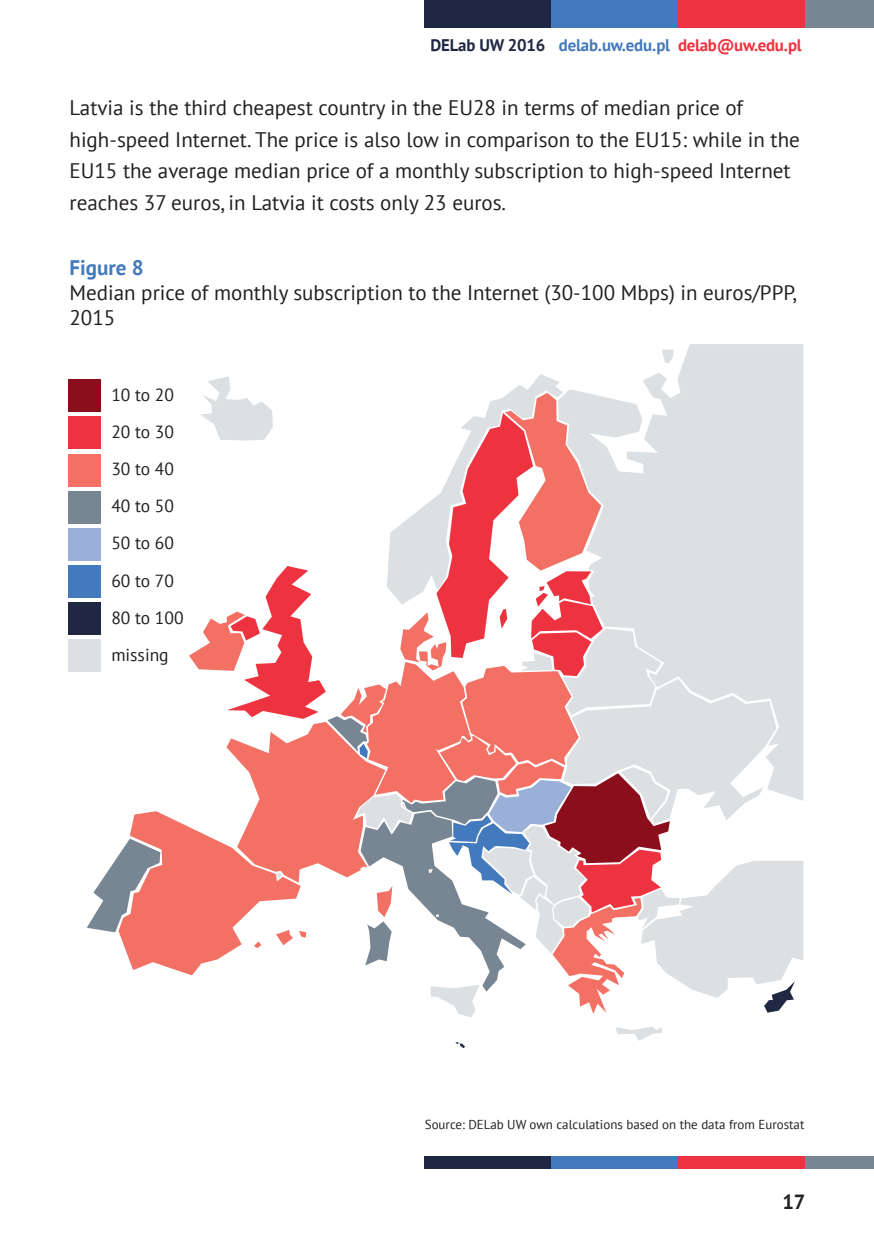
<style>
.page{position:relative;width:874px;height:1241px;background:#fff}
.page>*{position:absolute;margin:0;border:0;box-sizing:border-box;transform-origin:0 0}
.t1{font:21px/31.5px "PT Sans";color:#231f20}
.t2{font:700 21px "PT Sans";color:#4379bd}
.t3{font:700 20.47px "PT Sans";color:#231f20}
.t4{font:17.5px/37.1px "PT Sans";color:#231f20}
.t5{font:700 16.8px "PT Sans";letter-spacing:-.01em;color:#4379bd}
.t6{font:12.95px "PT Sans";color:#231f20}
.s1{color:#1f2743}
.s2{color:#ee3340}
</style>
<div class="page">
<div style="left:804px;top:1156px;width:69px;height:12px;background:#788592"></div>
<div style="left:677px;top:1156px;width:127px;height:12px;background:#ee3340"></div>
<div style="left:551px;top:1156px;width:126px;height:12px;background:#4379bd"></div>
<div style="left:424px;top:1156px;width:127px;height:12px;background:#1f2743"></div>
<div style="left:804px;top:0;width:69px;height:27px;background:#788592"></div>
<div style="left:677px;top:0;width:127px;height:27px;background:#ee3340"></div>
<div style="left:551px;top:0;width:126px;height:27px;background:#4379bd"></div>
<div style="left:424px;top:0;width:127px;height:27px;background:#1f2743"></div>
<svg style="left:616px;top:1026px;width:46px;height:14px"></svg>
<svg style="left:657px;top:344px;width:146px;height:30px;fill:#dde0e3"></svg>
<svg style="left:661px;top:349px;width:12px;height:14px"></svg>
<svg style="left:87px;top:374px;width:716px;height:643px"></svg>
<svg style="left:455px;top:1042px;width:10px;height:5px"></svg>
<div style="left:68px;top:416px;width:33px;height:33px;background:#ee3340"></div>
<div style="left:68px;top:453px;width:33px;height:33px;background:#f27064"></div>
<div style="left:68px;top:490px;width:33px;height:33px;background:#788592"></div>
<div style="left:68px;top:528px;width:33px;height:32px;background:#9bb0d9"></div>
<div style="left:68px;top:565px;width:33px;height:32px;background:#4379bd"></div>
<div style="left:68px;top:602px;width:33px;height:32px;background:#1f2743"></div>
<div style="left:68px;top:639px;width:33px;height:32px;background:#dde0e3"></div>
<div style="left:68px;top:379px;width:33px;height:33px;background:#8b0e1d"></div>
<p class="t5" style="left:430px;top:39px;width:372px"><span class="s1">DELab UW 2016</span> delab.uw.edu.pl <span class="s2">delab@uw.edu.pl</span></p>
<p class="t1" style="left:69px;top:91px;width:731px">Latvia is the third cheapest country in the EU28 in terms of median price of high-speed Internet. The price is also low in comparison to the EU15: while in the EU15 the average median price of a monthly subscription to high-speed Internet reaches 37 euros, in Latvia it costs only 23 euros.</p>
<p class="t2" style="left:69px;top:258px;width:76px">Figure 8</p>
<p class="t1" style="left:69px;top:279px;width:728px;line-height:25.2px">Median price of monthly subscription to the Internet (30-100 Mbps) in euros/PPP,<br>2015</p>
<p class="t4" style="left:111px;top:375px;width:74px">10 to 20<br>20 to 30<br>30 to 40<br>40 to 50<br>50 to 60<br>60 to 70<br>80 to 100 missing</p>
<p class="t6" style="left:424px;top:1116px;width:381px">Source: DELab UW own calculations based on the data from Eurostat</p>
<p class="t3" style="left:782px;top:1192px;width:25px">17</p>
</div>
